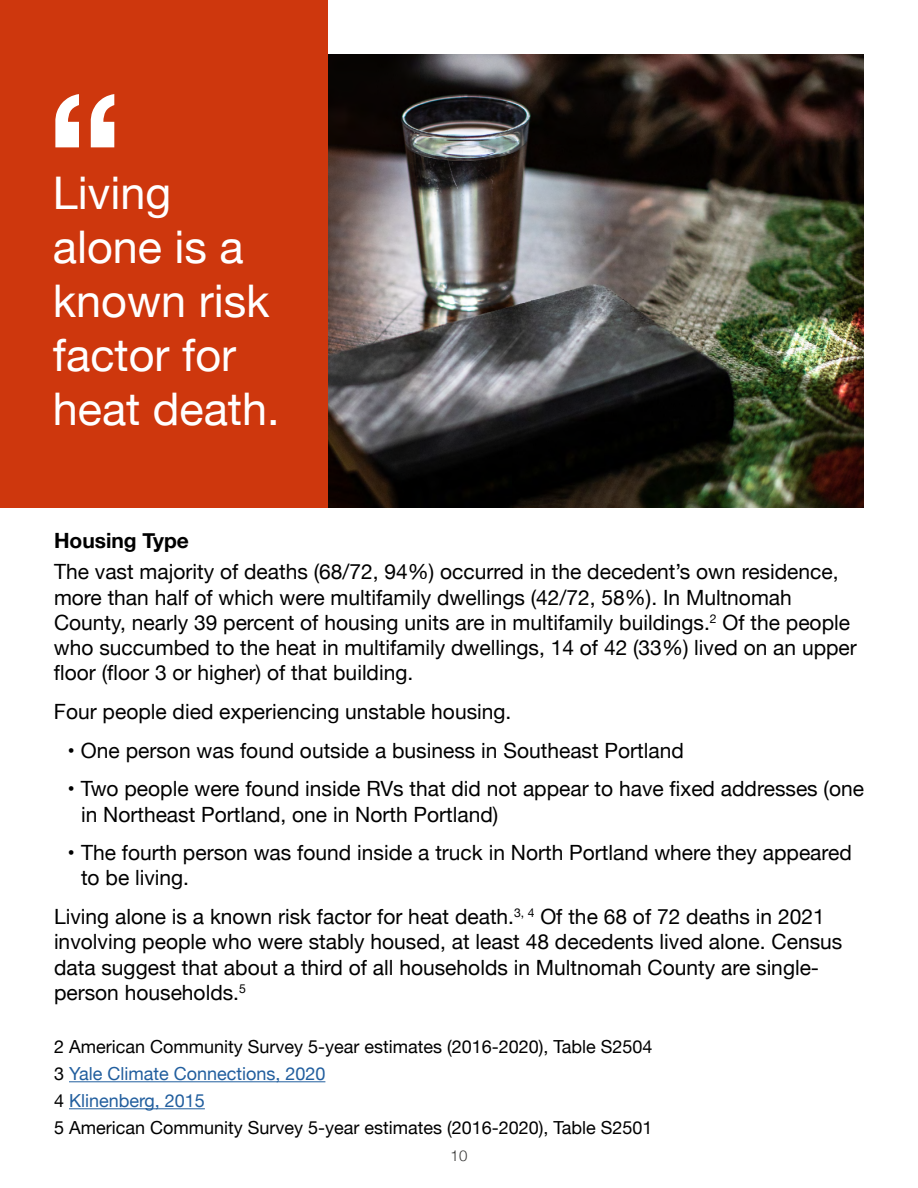
<style>
.page{position:relative;width:918px;height:1188px;background:#fff}
.page>*{position:absolute;margin:0;border:0;box-sizing:border-box;transform-origin:0 0}
.t1{font:700 166.05px "Helvetica Neue";color:#fff}
.t2{font:45px/54px "Helvetica Neue";color:#fff}
.t3{font:21px/25.2px "Helvetica Neue";color:#000}
.t4{font:700 21px "Helvetica Neue";color:#000}
.t5{font:18px/27px "Helvetica Neue";color:#000}
.t6{font:300 15px "Helvetica Neue";color:#343433}
.s1{color:#215e9e}
</style>
<div class="page">
<img style="left:327px;top:54px;width:537px;height:454px">
<div style="left:0;top:0;width:327px;height:508px;background:#ce370d"></div>
<hr style="left:69px;top:1081px;width:256px;height:1px;background:#215e9e">
<hr style="left:69px;top:1108px;width:136px;height:1px;background:#215e9e">
<h1 class="t1" style="left:46px;top:23px;width:78px">“</h1>
<h2 class="t2" style="left:53px;top:169px;width:228px">Living alone is a known risk factor for heat death.</h2>
<p class="t4" style="left:54px;top:524px;width:136px">Housing Type</p>
<p class="t3" style="left:54px;top:561px;width:804px">The vast majority of deaths (68/72, 94%) occurred in the decedent’s own residence, more than half of which were multifamily dwellings (42/72, 58%). In Multnomah County, nearly 39 percent of housing units are in multifamily buildings.<sup>2</sup> Of the people who succumbed to the heat in multifamily dwellings, 14 of 42 (33%) lived on an upper floor (floor 3 or higher) of that building.</p>
<p class="t3" style="left:54px;top:700px;width:459px">Four people died experiencing unstable housing.</p>
<p class="t3" style="left:67px;top:739px;width:618px">• One person was found outside a business in Southeast Portland</p>
<p class="t3" style="left:81px;top:778px;width:785px;text-indent:-14px">• Two people were found inside RVs that did not appear to have fixed addresses (one in Northeast Portland, one in North Portland)</p>
<p class="t3" style="left:81px;top:841px;width:772px;text-indent:-14px">• The fourth person was found inside a truck in North Portland where they appeared to be living.</p>
<p class="t3" style="left:54px;top:905px;width:790px">Living alone is a known risk factor for heat death.<sup>3,</sup> <sup>4</sup> Of the 68 of 72 deaths in 2021 involving people who were stably housed, at least 48 decedents lived alone. Census data suggest that about a third of all households in Multnomah County are single&shy;person households.<sup>5</sup></p>
<p class="t5" style="left:54px;top:1034px;width:600px">2 American Community Survey 5-year estimates (2016-2020), Table S2504<br>3 <span class="s1">Yale Climate Connections, 2020<br></span>4 <span class="s1">Klinenberg, 2015<br></span>5 American Community Survey 5-year estimates (2016-2020), Table S2501</p>
<p class="t6" style="left:451px;top:1144px;width:18px">10</p>
</div>
